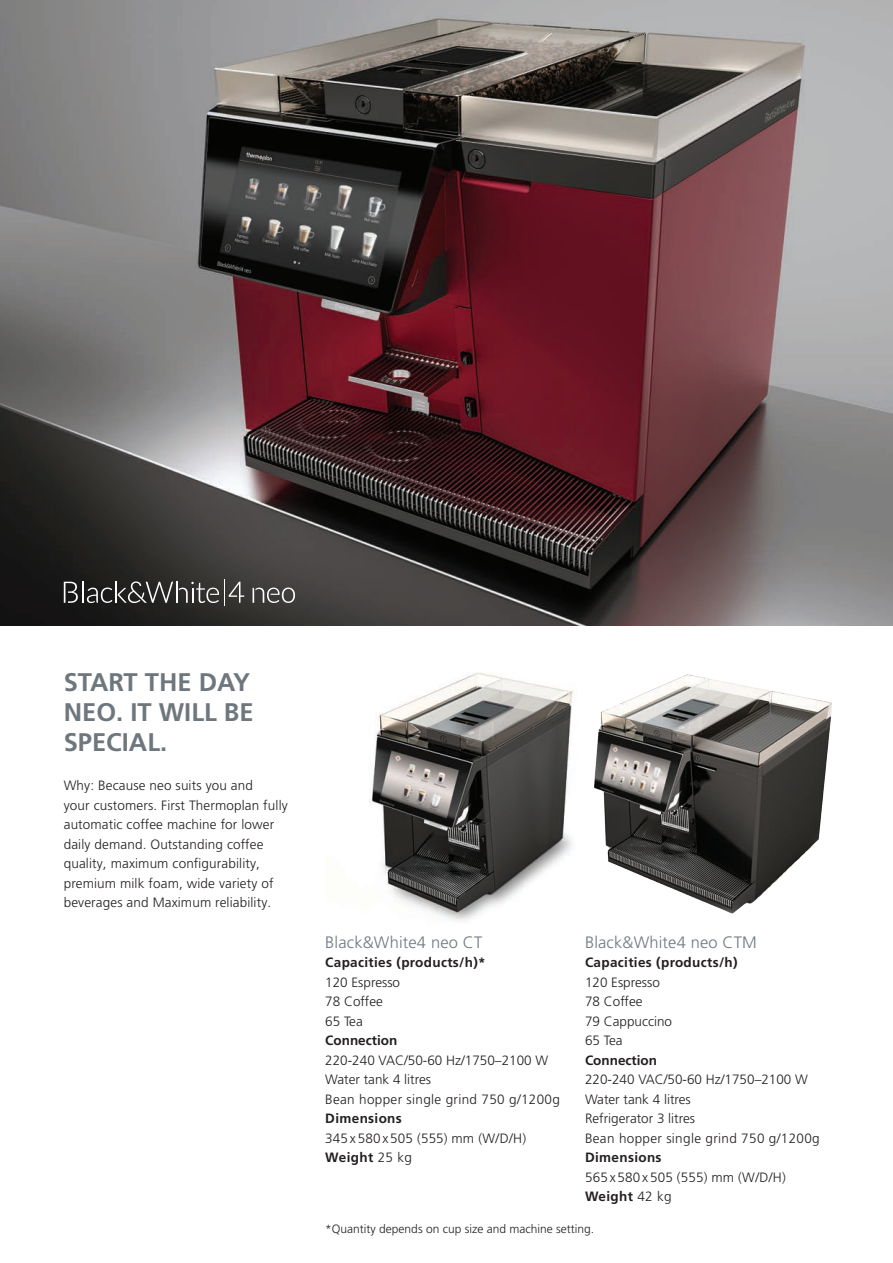
<style>
.page{position:relative;width:893px;height:1263px;background:#fff}
.page>*{position:absolute;margin:0;border:0;box-sizing:border-box;transform-origin:0 0}
.t1{font:700 25.5px/30px "Frutiger LT Pro";color:#6f777e}
.t2{font:300 16.5px "Frutiger LT Pro";letter-spacing:.01em;color:#6f777e}
.t3{font:300 13.5px/19.5px "Frutiger LT Pro";letter-spacing:.01em;color:#231f20}
.t4{font:700 13.5px "Frutiger LT Pro";letter-spacing:.025em;color:#231f20}
.t5{font:700 13.5px "Frutiger LT Pro";color:#231f20}
.t6{font:300 12px "Frutiger LT Pro";color:#231f20}
.s1{font-weight:700}
</style>
<div class="page">
<img style="left:0;top:0;width:893px;height:625px">
<img style="left:371px;top:672px;width:156px;height:249px">
<img style="left:527px;top:674px;width:305px;height:240px">
<hr style="left:82px;top:582px;width:2px;height:21px;background:#fff">
<hr style="left:115px;top:582px;width:2px;height:21px;background:#fff">
<hr style="left:176px;top:582px;width:2px;height:21px;background:#fff">
<svg style="left:87px;top:587px;width:25px;height:16px"></svg>
<svg style="left:118px;top:581px;width:55px;height:22px"></svg>
<svg style="left:179px;top:580px;width:65px;height:26px;background:#52524f"></svg>
<svg style="left:64px;top:582px;width:14px;height:21px"></svg>
<svg style="left:253px;top:587px;width:42px;height:16px"></svg>
<div style="left:0;top:67px;width:38px;height:151px;background:#7c7b7b"></div>
<h1 class="t1" style="left:64px;top:667px;width:191px">START THE DAY<br>NEO. IT WILL BE<br>SPECIAL.</h1>
<p class="t3" style="left:64px;top:776px;width:225px">Why: Because neo suits you and<br>your customers. First Thermoplan fully automatic coffee machine for lower daily demand. Outstanding coffee quality, maximum configurability, premium milk foam, wide variety of beverages and Maximum reliability.</p>
<p class="t2" style="left:325px;top:932px;width:158px">Black&amp;White4 neo CT</p>
<p class="t4" style="left:325px;top:955px;width:162px">Capacities (products/h)*</p>
<p class="t3" style="left:325px;top:972px;width:76px">120 Espresso<br>78 Coffee<br>65 Tea</p>
<p class="t5" style="left:325px;top:1033px;width:73px">Connection</p>
<p class="t3" style="left:325px;top:1050px;width:236px">220-240 VAC/50-60 Hz/1750–2100 W<br>Water tank 4 litres<br>Bean hopper single grind 750 g/1200g</p>
<p class="t4" style="left:325px;top:1111px;width:78px">Dimensions</p>
<p class="t3" style="left:325px;top:1128px;width:202px">345 x 580 x 505 (555) mm (W/D/H)<br><span class="s1">Weight</span> 25 kg</p>
<p class="t2" style="left:585px;top:932px;width:173px">Black&amp;White4 neo CTM</p>
<p class="t4" style="left:585px;top:955px;width:154px">Capacities (products/h)</p>
<p class="t3" style="left:585px;top:972px;width:89px">120 Espresso<br>78 Coffee<br>79 Cappuccino<br>65 Tea</p>
<p class="t5" style="left:585px;top:1052px;width:73px">Connection</p>
<p class="t3" style="left:585px;top:1070px;width:236px">220-240 VAC/50-60 Hz/1750–2100 W<br>Water tank 4 litres<br>Refrigerator 3 litres<br>Bean hopper single grind 750 g/1200g</p>
<p class="t4" style="left:585px;top:1150px;width:78px">Dimensions</p>
<p class="t3" style="left:585px;top:1167px;width:202px">565 x 580 x 505 (555) mm (W/D/H)<br><span class="s1">Weight</span> 42 kg</p>
<p class="t6" style="left:325px;top:1222px;width:270px">*Quantity depends on cup size and machine setting.</p>
</div>
